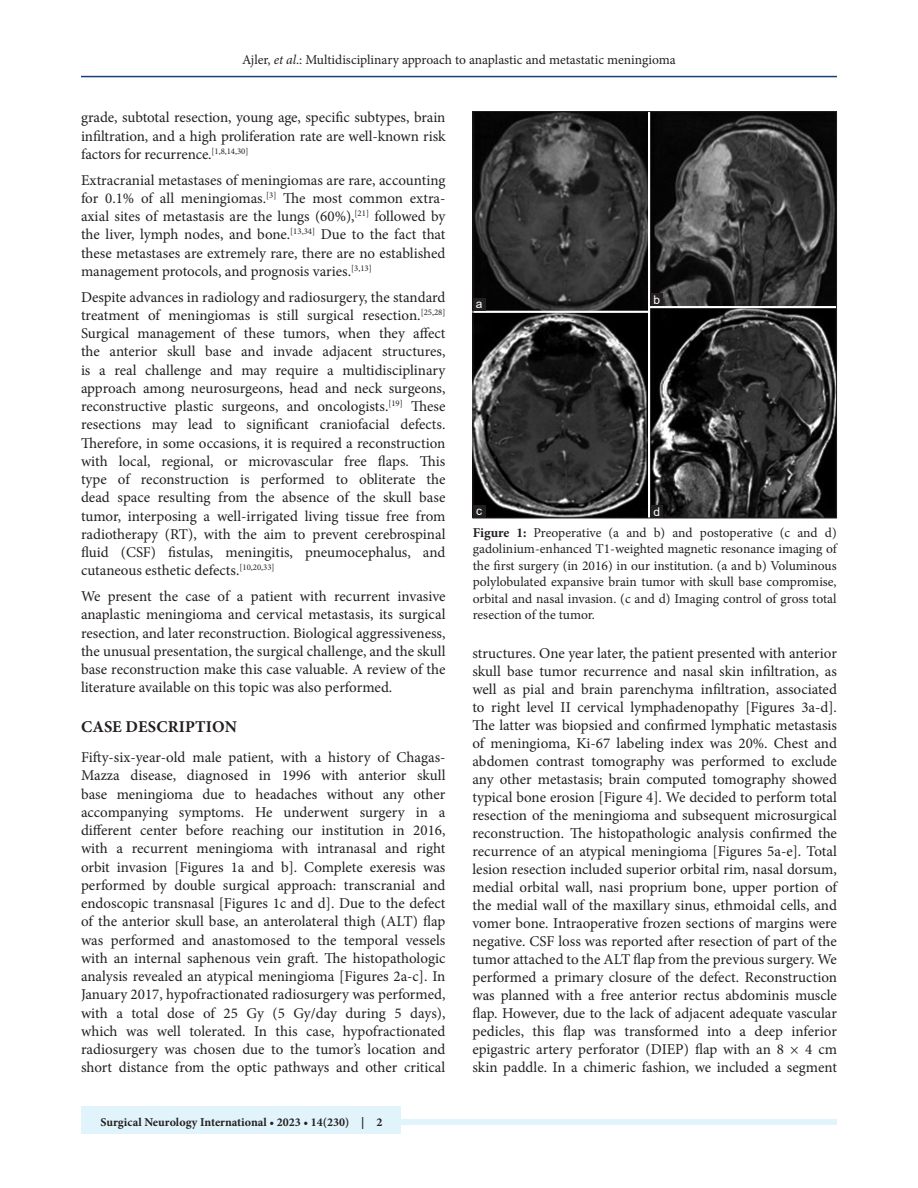
<style>
.page{position:relative;width:918px;height:1188px;background:#fff}
.page>*{position:absolute;margin:0;border:0;box-sizing:border-box;transform-origin:0 0}
.t1{font:700 16.5px "Minion Pro";letter-spacing:.01em;color:#231f20}
.TX{font:15px/18.3px "Minion Pro";letter-spacing:-.005em;color:#231f20;text-align:justify}
.FGC{font:13.5px/16.5px "Minion Pro";letter-spacing:-.005em;color:#231f20;text-align:justify}
.JF{font:700 12px "Minion Pro";color:#231f20}
.LABEL{font:12px "Arial";color:#fff}
.s1{font-style:italic}
.s2{font-weight:700}
</style>
<div class="page">
<hr style="left:81px;top:76px;width:756px;height:1px;background:#164077">
<div style="left:81px;top:1119px;width:756px;height:6px;background:#e1f4fc"></div>
<div style="left:81px;top:1106px;width:319px;height:28px;background:#e1f4fc"></div>
<img style="left:475px;top:113px;width:360px;height:403px">
<div style="left:473px;top:111px;width:364px;height:407px;border:1px solid #231f20"></div>
<div style="left:650px;top:505px;width:13px;height:13px;background:#231f20"></div>
<div style="left:473px;top:505px;width:13px;height:13px;background:#231f20"></div>
<div style="left:650px;top:294px;width:13px;height:12px;background:#231f20"></div>
<div style="left:473px;top:298px;width:13px;height:13px;background:#231f20"></div>
<p class="FGC" style="left:242px;top:51px;width:435px">Ajler, <span class="s1">et al</span>.: Multidisciplinary approach to anaplastic and metastatic meningioma</p>
<p class="TX" style="left:81px;top:108px;width:366px">grade, subtotal resection, young age, specific subtypes, brain infiltration, and a high proliferation rate are well-known risk factors for recurrence.<sup>[1,8,14,30]</sup></p>
<p class="TX" style="left:81px;top:171px;width:366px">Extracranial metastases of meningiomas are rare, accounting for 0.1% of all meningiomas.<sup>[3]</sup> The most common extra&shy;axial sites of metastasis are the lungs (60%),<sup>[21]</sup> followed by the liver, lymph nodes, and bone.<sup>[13,34]</sup> Due to the fact that these metastases are extremely rare, there are no established management protocols, and prognosis varies.<sup>[3,13]</sup></p>
<p class="TX" style="left:81px;top:288px;width:366px">Despite advances in radiology and radiosurgery, the standard treatment of meningiomas is still surgical resection.<sup>[25,28] </sup>Surgical management of these tumors, when they affect the anterior skull base and invade adjacent structures, is a real challenge and may require a multidisciplinary approach among neurosurgeons, head and neck surgeons, reconstructive plastic surgeons, and oncologists.<sup>[19]</sup> These resections may lead to significant craniofacial defects.<br>Therefore, in some occasions, it is required a reconstruction with local, regional, or microvascular free flaps. This type of reconstruction is performed to obliterate the dead space resulting from the absence of the skull base tumor, interposing a well-irrigated living tissue free from radiotherapy (RT), with the aim to prevent cerebrospinal fluid (CSF) fistulas, meningitis, pneumocephalus, and cutaneous esthetic defects.<sup>[10,20,33]</sup></p>
<p class="TX" style="left:81px;top:587px;width:366px">We present the case of a patient with recurrent invasive anaplastic meningioma and cervical metastasis, its surgical resection, and later reconstruction. Biological aggressiveness, the unusual presentation, the surgical challenge, and the skull base reconstruction make this case valuable. A review of the literature available on this topic was also performed.</p>
<h1 class="t1" style="left:81px;top:715px;width:157px">CASE DESCRIPTION</h1>
<p class="TX" style="left:81px;top:748px;width:366px">Fifty-six-year-old male patient, with a history of Chagas-Mazza disease, diagnosed in 1996 with anterior skull base meningioma due to headaches without any other accompanying symptoms. He underwent surgery in a different center before reaching our institution in 2016, with a recurrent meningioma with intranasal and right orbit invasion [Figures 1a and b]. Complete exeresis was performed by double surgical approach: transcranial and endoscopic transnasal [Figures 1c and d]. Due to the defect of the anterior skull base, an anterolateral thigh (ALT) flap was performed and anastomosed to the temporal vessels with an internal saphenous vein graft. The histopathologic analysis revealed an atypical meningioma [Figures 2a-c]. In January 2017, hypofractionated radiosurgery was performed, with a total dose of 25 Gy (5 Gy/day during 5 days), which was well tolerated. In this case, hypofractionated radiosurgery was chosen due to the tumor’s location and short distance from the optic pathways and other critical</p>
<p class="JF" style="left:100px;top:1113px;width:284px">Surgical Neurology International • 2023 • 14(230) | 2</p>
<p class="LABEL" style="left:476px;top:295px;width:8px">a</p>
<p class="LABEL" style="left:653px;top:292px;width:8px">b</p>
<p class="LABEL" style="left:476px;top:503px;width:7px">c</p>
<p class="LABEL" style="left:653px;top:504px;width:8px">d</p>
<p class="FGC" style="left:473px;top:524px;width:365px"><span class="s2">Figure 1:</span> Preoperative (a and b) and postoperative (c and d) gadolinium-enhanced T1-weighted magnetic resonance imaging of the first surgery (in 2016) in our institution. (a and b) Voluminous polylobulated expansive brain tumor with skull base compromise, orbital and nasal invasion. (c and d) Imaging control of gross total resection of the tumor.</p>
<p class="TX" style="left:472px;top:645px;width:366px">structures. One year later, the patient presented with anterior skull base tumor recurrence and nasal skin infiltration, as well as pial and brain parenchyma infiltration, associated to right level II cervical lymphadenopathy [Figures 3a-d].<br>The latter was biopsied and confirmed lymphatic metastasis of meningioma, Ki-67 labeling index was 20%. Chest and abdomen contrast tomography was performed to exclude any other metastasis; brain computed tomography showed typical bone erosion [Figure 4]. We decided to perform total resection of the meningioma and subsequent microsurgical reconstruction. The histopathologic analysis confirmed the recurrence of an atypical meningioma [Figures 5a-e]. Total lesion resection included superior orbital rim, nasal dorsum, medial orbital wall, nasi proprium bone, upper portion of the medial wall of the maxillary sinus, ethmoidal cells, and vomer bone. Intraoperative frozen sections of margins were negative. CSF loss was reported after resection of part of the tumor attached to the ALT flap from the previous surgery. We performed a primary closure of the defect. Reconstruction was planned with a free anterior rectus abdominis muscle flap. However, due to the lack of adjacent adequate vascular pedicles, this flap was transformed into a deep inferior epigastric artery perforator (DIEP) flap with an 8 × 4 cm skin paddle. In a chimeric fashion, we included a segment</p>
</div>
